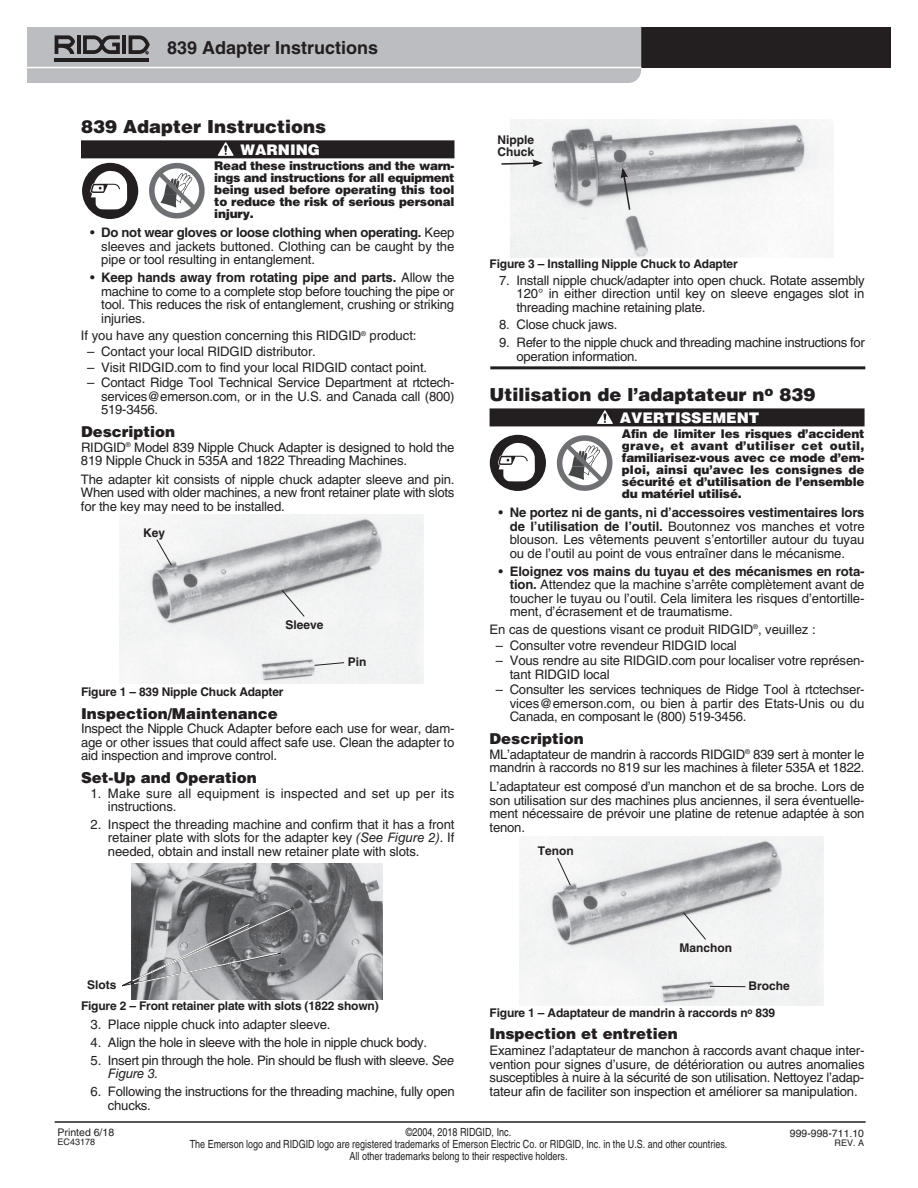
<style>
.page{position:relative;width:918px;height:1188px;background:#fff}
.page>*{position:absolute;margin:0;border:0;box-sizing:border-box;transform-origin:0 0}
.t1{font:900 18px "Helvetica LT Std";color:#231f20}
.t2{font:700 18px "Helvetica LT Std";color:#231f20}
.t3{font:900 15px "Helvetica LT Std";color:#231f20}
.t4{font:900 14.7px "Helvetica LT Std";color:#fff}
.t5{font:13.2px/13.5px "Helvetica LT Std";letter-spacing:-.015em;color:#231f20;text-align:justify}
.t6{font:13.2px/13.5px "Helvetica LT Std";letter-spacing:.01em;color:#231f20}
.t7{font:900 12px/12px "Helvetica LT Std";letter-spacing:-.015em;color:#231f20;text-align:justify}
.t8{font:700 12px/12px "Helvetica LT Std";letter-spacing:-.015em;color:#231f20}
.t9{font:11.25px/12px "Helvetica LT Std";color:#231f20;text-align:center;scale:.8 1}
.t10{font:10.5px "Helvetica";color:#231f20}
.t11{font:10.5px "Helvetica LT Std";color:#231f20}
.t12{font:9px "Helvetica LT Std";color:#231f20}
.s1{font-weight:700}
.s2{font-style:italic}
</style>
<div class="page">
<div style="left:490px;top:408px;width:375px;height:18px;background:#231f20"></div>
<svg style="left:597px;top:410px;width:16px;height:14px"></svg>
<div style="left:463px;top:27px;width:428px;height:41px;background:#231f20"></div>
<div style="left:81px;top:140px;width:374px;height:18px;background:#231f20"></div>
<svg style="left:218px;top:142px;width:16px;height:14px"></svg>
<svg style="left:27px;top:27px;width:614px;height:56px;background:#b7b8bb"></svg>
<svg style="left:149px;top:163px;width:56px;height:56px"></svg>
<hr style="left:55px;top:1121px;width:811px;height:2px;background:#231f20">
<img style="left:120px;top:515px;width:304px;height:169px">
<svg style="left:82px;top:163px;width:56px;height:56px"></svg>
<svg style="left:314px;top:662px;width:31px;height:4px"></svg>
<svg style="left:281px;top:589px;width:24px;height:28px"></svg>
<svg style="left:156px;top:539px;width:16px;height:27px"></svg>
<img style="left:132px;top:864px;width:251px;height:136px">
<img style="left:510px;top:120px;width:323px;height:137px">
<svg style="left:621px;top:168px;width:10px;height:43px"></svg>
<svg style="left:501px;top:159px;width:42px;height:8px"></svg>
<svg style="left:122px;top:908px;width:170px;height:79px;background:#8b8c8e"></svg>
<hr style="left:490px;top:366px;width:375px;height:3px;background:#231f20">
<svg style="left:490px;top:435px;width:56px;height:56px"></svg>
<img style="left:519px;top:836px;width:305px;height:170px">
<hr style="left:710px;top:986px;width:35px;height:1px;background:#231f20">
<svg style="left:682px;top:912px;width:25px;height:28px"></svg>
<svg style="left:557px;top:857px;width:14px;height:29px"></svg>
<svg style="left:557px;top:435px;width:55px;height:56px"></svg>
<h1 class="t2" style="left:167px;top:37px;width:213px">839 Adapter Instructions</h1>
<h1 class="t1" style="left:81px;top:115px;width:247px">839 Adapter Instructions</h1>
<p class="t4" style="left:241px;top:140px;width:81px">WARNING</p>
<p class="t7" style="left:214px;top:160px;width:242px">Read these instructions and the warn&shy;ings and instructions for all equipment being used before operating this tool to reduce the risk of serious personal injury.</p>
<p class="t5" style="left:101px;top:226px;width:355px;text-indent:-11px">• <span class="s1">Do not wear gloves or loose clothing when operating.</span> Keep sleeves and jackets buttoned. Clothing can be caught by the pipe or tool resulting in entanglement.</p>
<p class="t5" style="left:101px;top:271px;width:355px;text-indent:-11px">• <span class="s1">Keep hands away from rotating pipe and parts.</span> Allow the machine to come to a complete stop before touching the pipe or tool. This reduces the risk of entanglement, crushing or striking injuries.</p>
<p class="t5" style="left:81px;top:329px;width:337px">If you have any question concerning this RIDGID<sup>®</sup> product:</p>
<p class="t5" style="left:87px;top:345px;width:230px">– Contact your local RIDGID distributor.</p>
<p class="t5" style="left:87px;top:360px;width:341px">– Visit RIDGID.com to find your local RIDGID contact point.</p>
<p class="t5" style="left:101px;top:376px;width:355px;text-indent:-14px">– Contact Ridge Tool Technical Service Department at rtctech&shy;services@emerson.com, or in the U.S. and Canada call (800)<br>519-3456.</p>
<p class="t3" style="left:81px;top:422px;width:96px">Description</p>
<p class="t5" style="left:81px;top:440px;width:375px">RIDGID<sup>®</sup> Model 839 Nipple Chuck Adapter is designed to hold the<br>819 Nipple Chuck in 535A and 1822 Threading Machines.</p>
<p class="t5" style="left:81px;top:473px;width:375px">The adapter kit consists of nipple chuck adapter sleeve and pin.<br>When used with older machines, a new front retainer plate with slots for the key may need to be installed.</p>
<p class="t8" style="left:143px;top:527px;width:24px">Key</p>
<p class="t8" style="left:285px;top:619px;width:40px">Sleeve</p>
<p class="t8" style="left:348px;top:656px;width:20px">Pin</p>
<p class="t8" style="left:81px;top:686px;width:204px">Figure 1 – 839 Nipple Chuck Adapter</p>
<p class="t3" style="left:81px;top:704px;width:198px">Inspection/Maintenance</p>
<p class="t5" style="left:81px;top:722px;width:375px">Inspect the Nipple Chuck Adapter before each use for wear, dam&shy;age or other issues that could affect safe use. Clean the adapter to aid inspection and improve control.</p>
<p class="t3" style="left:81px;top:768px;width:177px">Set-Up and Operation</p>
<p class="t6" style="left:108px;top:786px;width:348px;text-indent:-17px">1. Make sure all equipment is inspected and set up per its instructions.</p>
<p class="t5" style="left:108px;top:818px;width:348px;text-indent:-17px">2. Inspect the threading machine and confirm that it has a front retainer plate with slots for the adapter key <span class="s2">(See Figure 2)</span>. If needed, obtain and install new retainer plate with slots.</p>
<p class="t8" style="left:87px;top:979px;width:31px">Slots</p>
<p class="t8" style="left:81px;top:1000px;width:299px">Figure 2 – Front retainer plate with slots (1822 shown)</p>
<p class="t5" style="left:91px;top:1018px;width:242px">3. Place nipple chuck into adapter sleeve.</p>
<p class="t5" style="left:91px;top:1036px;width:338px">4. Align the hole in sleeve with the hole in nipple chuck body.</p>
<p class="t5" style="left:108px;top:1053px;width:348px;text-indent:-17px">5. Insert pin through the hole. Pin should be flush with sleeve. <span class="s2">See<br>Figure 3.</span></p>
<p class="t5" style="left:108px;top:1085px;width:348px;text-indent:-17px">6. Following the instructions for the threading machine, fully open chucks.</p>
<p class="t8" style="left:498px;top:134px;width:38px">Nipple<br>Chuck</p>
<p class="t8" style="left:490px;top:257px;width:250px">Figure 3 – Installing Nipple Chuck to Adapter</p>
<p class="t5" style="left:517px;top:273px;width:350px;text-indent:-17px">7. Install nipple chuck/adapter into open chuck. Rotate assembly 120° in either direction until key on sleeve engages slot in threading machine retaining plate.</p>
<p class="t5" style="left:499px;top:318px;width:120px">8. Close chuck jaws.</p>
<p class="t5" style="left:517px;top:336px;width:350px;text-indent:-17px">9. Refer to the nipple chuck and threading machine instructions for operation information.</p>
<h1 class="t1" style="left:490px;top:383px;width:327px">Utilisation de l’adaptateur n<sup>o</sup> 839</h1>
<p class="t4" style="left:620px;top:408px;width:141px">AVERTISSEMENT</p>
<p class="t7" style="left:622px;top:428px;width:244px">Afin de limiter les risques d’accident grave, et avant d’utiliser cet outil, familiarisez-vous avec ce mode d’em&shy;ploi, ainsi qu’avec les consignes de sécurité et d’utilisation de l’ensemble du matériel utilisé.</p>
<p class="t5" style="left:510px;top:506px;width:356px;text-indent:-11px">• <span class="s1">Ne portez ni de gants, ni d’accessoires vestimentaires lors de l’utilisation de l’outil.</span> Boutonnez vos manches et votre blouson. Les vêtements peuvent s’entortiller autour du tuyau ou de l’outil au point de vous entraîner dans le mécanisme.</p>
<p class="t5" style="left:510px;top:564px;width:356px;text-indent:-11px">• <span class="s1">Eloignez vos mains du tuyau et des mécanismes en rota&shy;tion.</span> Attendez que la machine s’arrête complètement avant de toucher le tuyau ou l’outil. Cela limitera les risques d’entortille&shy;ment, d’écrasement et de traumatisme.</p>
<p class="t5" style="left:490px;top:623px;width:328px">En cas de questions visant ce produit RIDGID<sup>®</sup>, veuillez :</p>
<p class="t5" style="left:496px;top:638px;width:243px">– Consulter votre revendeur RIDGID local</p>
<p class="t5" style="left:510px;top:654px;width:356px;text-indent:-14px">– Vous rendre au site RIDGID.com pour localiser votre représen&shy;tant RIDGID local</p>
<p class="t5" style="left:510px;top:683px;width:356px;text-indent:-14px">– Consulter les services techniques de Ridge Tool à rtctechser&shy;vices@emerson.com, ou bien à partir des Etats-Unis ou du Canada, en composant le (800) 519-3456.</p>
<p class="t3" style="left:490px;top:729px;width:96px">Description</p>
<p class="t5" style="left:490px;top:747px;width:376px">ML’adaptateur de mandrin à raccords RIDGID<sup>®</sup> 839 sert à monter le mandrin à raccords no 819 sur les machines à fileter 535A et 1822.</p>
<p class="t5" style="left:490px;top:780px;width:377px">L’adaptateur est composé d’un manchon et de sa broche. Lors de son utilisation sur des machines plus anciennes, il sera éventuelle&shy;ment nécessaire de prévoir une platine de retenue adaptée à son tenon.</p>
<p class="t8" style="left:538px;top:844px;width:37px">Tenon</p>
<p class="t8" style="left:680px;top:942px;width:54px">Manchon</p>
<p class="t8" style="left:748px;top:979px;width:43px">Broche</p>
<p class="t8" style="left:490px;top:1006px;width:287px">Figure 1 – Adaptateur de mandrin à raccords n<sup>o</sup> 839</p>
<p class="t3" style="left:490px;top:1024px;width:190px">Inspection et entretien</p>
<p class="t5" style="left:490px;top:1044px;width:377px">Examinez l’adaptateur de manchon à raccords avant chaque inter&shy;vention pour signes d’usure, de détérioration ou autres anomalies susceptibles à nuire à la sécurité de son utilisation. Nettoyez l’adap&shy;tateur afin de faciliter son inspection et améliorer sa manipulation.</p>
<p class="t11" style="left:58px;top:1127px;width:58px">Printed 6/18</p>
<p class="t12" style="left:58px;top:1137px;width:39px">EC43178</p>
<p class="t9" style="left:190px;top:1126px;width:674px">©2004, 2018 RIDGID, Inc.<br>The Emerson logo and RIDGID logo are registered trademarks of Emerson Electric Co. or RIDGID, Inc. in the U.S. and other countries.<br>All other trademarks belong to their respective holders.</p>
<p class="t10" style="left:790px;top:1125px;width:76px">999-998-711.10</p>
<p class="t12" style="left:835px;top:1137px;width:31px">REV. A</p>
</div>
